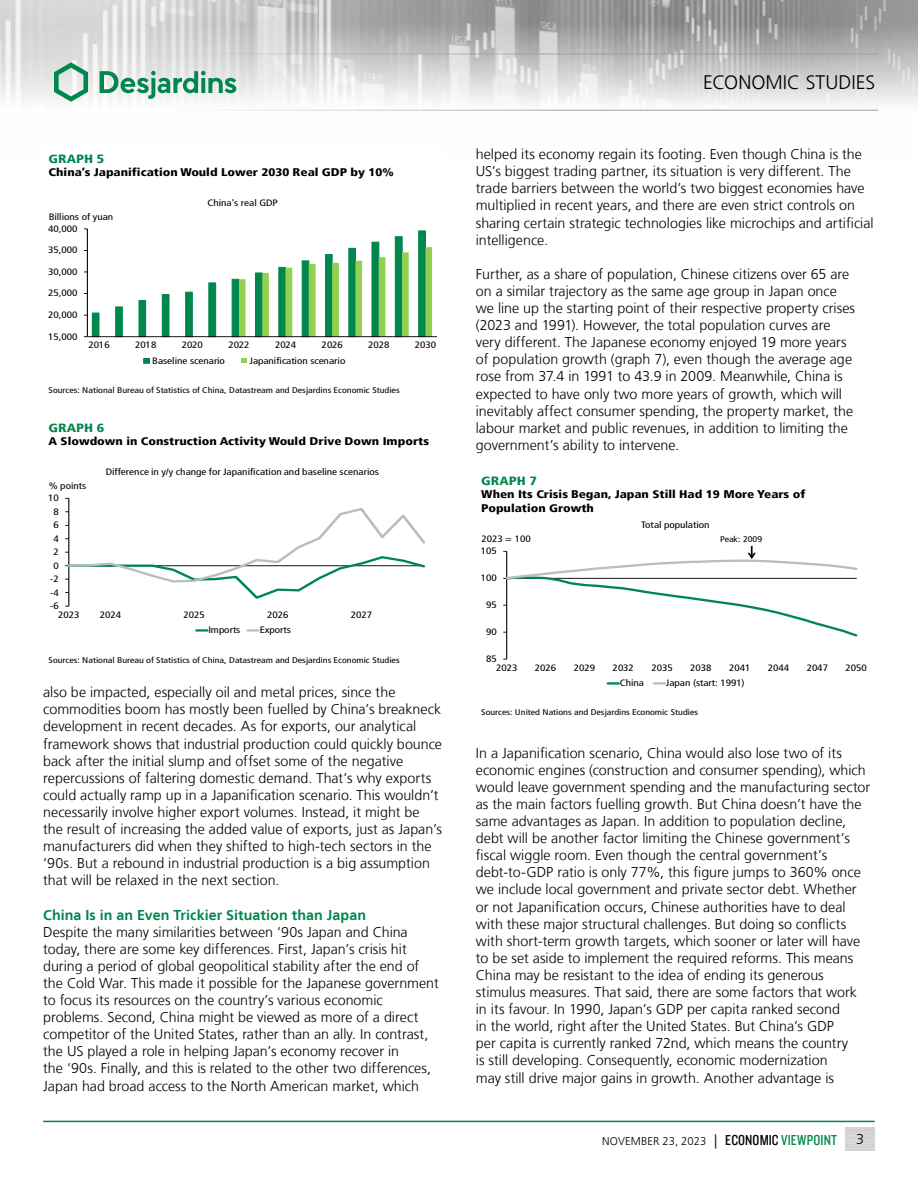
<style>
.page{position:relative;width:918px;height:1188px;background:#fff}
.page>*{position:absolute;margin:0;border:0;box-sizing:border-box;transform-origin:0 0}
.t1{font:300 19.5px "Frutiger LT";letter-spacing:.005em;color:#000}
.t2{font:300 14.25px/17.1px "Frutiger LT";color:#000}
.t3{font:700 14.25px "Frutiger LT";letter-spacing:.005em;color:#00874e}
.t4{font:900 condensed 12px "Frutiger LT";color:#00874e;scale:1.2 1}
.t5{font:300 11.25px "Frutiger LT";letter-spacing:.005em;color:#000}
.t6{font:900 condensed 11.1px/13.2px "Frutiger LT";color:#000;scale:1.2 1}
.t7{font:condensed 9.3px "Frutiger LT";color:#000;scale:1.2 1}
.t8{font:condensed 8.25px "Frutiger LT";color:#000;scale:1.2 1}
.s1{font-size:14.25px}
.s2{font-family:"Knockout 29 Junior Ltweight";font-weight:400;font-size:15px}
.s3{font-family:"Knockout 29 Junior Ltweight";font-weight:400;font-size:15px;color:#00874e}
</style>
<div class="page">
<img style="left:0;top:0;width:918px;height:110px">
<hr style="left:0;top:54px;width:878px;height:1px;background:#9d9d9c">
<hr style="left:0;top:110px;width:878px;height:1px;background:#9d9d9c">
<svg style="left:54px;top:62px;width:34px;height:40px"></svg>
<svg style="left:100px;top:71px;width:136px;height:28px"></svg>
<hr style="left:43px;top:1121px;width:832px;height:1px;background:#00874e">
<svg style="left:84px;top:229px;width:348px;height:108px"></svg>
<hr style="left:87px;top:336px;width:350px;height:1px;background:#000">
<svg style="left:144px;top:359px;width:5px;height:4px"></svg>
<svg style="left:241px;top:359px;width:6px;height:4px"></svg>
<hr style="left:69px;top:498px;width:1px;height:108px;background:#000">
<svg style="left:65px;top:506px;width:359px;height:94px"></svg>
<svg style="left:197px;top:629px;width:10px;height:3px"></svg>
<svg style="left:248px;top:629px;width:10px;height:3px"></svg>
<hr style="left:506px;top:551px;width:1px;height:108px;background:#000">
<svg style="left:608px;top:682px;width:10px;height:3px"></svg>
<svg style="left:654px;top:682px;width:11px;height:3px"></svg>
<svg style="left:503px;top:546px;width:354px;height:92px"></svg>
<p class="t4" style="left:49px;top:151px;width:48px">GRAPH 5</p>
<p class="t6" style="left:49px;top:166px;width:289px">China’s Japanification Would Lower 2030 Real GDP by 10%</p>
<p class="t7" style="left:49px;top:211px;width:55px">Billions of yuan</p>
<p class="t7" style="left:48px;top:223px;width:26px">40,000</p>
<p class="t7" style="left:48px;top:245px;width:26px">35,000</p>
<p class="t7" style="left:48px;top:266px;width:26px">30,000</p>
<p class="t7" style="left:48px;top:288px;width:26px">25,000</p>
<p class="t7" style="left:48px;top:309px;width:26px">20,000</p>
<p class="t7" style="left:207px;top:197px;width:60px">China's real GDP</p>
<p class="t7" style="left:48px;top:331px;width:26px">15,000</p>
<p class="t7" style="left:88px;top:340px;width:19px">2016</p>
<p class="t7" style="left:135px;top:340px;width:19px">2018</p>
<p class="t7" style="left:182px;top:340px;width:19px">2020</p>
<p class="t7" style="left:228px;top:340px;width:19px">2022</p>
<p class="t7" style="left:275px;top:340px;width:19px">2024</p>
<p class="t7" style="left:322px;top:340px;width:19px">2026</p>
<p class="t7" style="left:368px;top:340px;width:19px">2028</p>
<p class="t7" style="left:415px;top:340px;width:19px">2030</p>
<p class="t7" style="left:152px;top:355px;width:62px">Baseline scenario</p>
<p class="t7" style="left:250px;top:355px;width:81px">Japanification scenario</p>
<p class="t8" style="left:49px;top:385px;width:294px">Sources: National Bureau of Statistics of China, Datastream and Desjardins Economic Studies</p>
<p class="t4" style="left:49px;top:421px;width:48px">GRAPH 6</p>
<p class="t6" style="left:49px;top:435px;width:319px">A Slowdown in Construction Activity Would Drive Down Imports</p>
<p class="t7" style="left:49px;top:480px;width:33px">% points</p>
<p class="t7" style="left:48px;top:493px;width:10px">10</p>
<p class="t7" style="left:53px;top:506px;width:6px">8</p>
<p class="t7" style="left:53px;top:519px;width:6px">6</p>
<p class="t7" style="left:53px;top:533px;width:6px">4</p>
<p class="t7" style="left:53px;top:546px;width:6px">2</p>
<p class="t7" style="left:53px;top:560px;width:6px">0</p>
<p class="t7" style="left:50px;top:573px;width:9px">-2</p>
<p class="t7" style="left:50px;top:587px;width:9px">-4</p>
<p class="t7" style="left:50px;top:600px;width:9px">-6</p>
<p class="t7" style="left:106px;top:466px;width:229px">Difference in y/y change for Japanification and baseline scenarios</p>
<p class="t7" style="left:58px;top:609px;width:19px">2023</p>
<p class="t7" style="left:100px;top:609px;width:19px">2024</p>
<p class="t7" style="left:184px;top:609px;width:19px">2025</p>
<p class="t7" style="left:267px;top:609px;width:19px">2026</p>
<p class="t7" style="left:351px;top:609px;width:19px">2027</p>
<p class="t7" style="left:208px;top:625px;width:28px">Imports</p>
<p class="t7" style="left:260px;top:625px;width:28px">Exports</p>
<p class="t8" style="left:49px;top:655px;width:294px">Sources: National Bureau of Statistics of China, Datastream and Desjardins Economic Studies</p>
<p class="t2" style="left:43px;top:684px;width:400px">also be impacted, especially oil and metal prices, since the commodities boom has mostly been fuelled by China’s breakneck development in recent decades. As for exports, our analytical framework shows that industrial production could quickly bounce back after the initial slump and offset some of the negative repercussions of faltering domestic demand. That’s why exports could actually ramp up in a Japanification scenario. This wouldn’t necessarily involve higher export volumes. Instead, it might be the result of increasing the added value of exports, just as Japan’s manufacturers did when they shifted to high-tech sectors in the ‘90s. But a rebound in industrial production is a big assumption that will be relaxed in the next section.</p>
<p class="t3" style="left:43px;top:906px;width:324px">China Is in an Even Trickier Situation than Japan</p>
<p class="t2" style="left:43px;top:923px;width:397px">Despite the many similarities between ‘90s Japan and China today, there are some key differences. First, Japan’s crisis hit during a period of global geopolitical stability after the end of the Cold War. This made it possible for the Japanese government to focus its resources on the country’s various economic problems. Second, China might be viewed as more of a direct competitor of the United States, rather than an ally. In contrast, the US played a role in helping Japan’s economy recover in<br>the ‘90s. Finally, and this is related to the other two differences, Japan had broad access to the North American market, which</p>
<h1 class="t1" style="left:703px;top:72px;width:174px">ECONOMIC STUDIES</h1>
<p class="t2" style="left:476px;top:146px;width:399px">helped its economy regain its footing. Even though China is the US’s biggest trading partner, its situation is very different. The trade barriers between the world’s two biggest economies have multiplied in recent years, and there are even strict controls on sharing certain strategic technologies like microchips and artificial intelligence.</p>
<p class="t2" style="left:476px;top:266px;width:381px">Further, as a share of population, Chinese citizens over 65 are on a similar trajectory as the same age group in Japan once we line up the starting point of their respective property crises (2023 and 1991). However, the total population curves are very different. The Japanese economy enjoyed 19 more years of population growth (graph 7), even though the average age rose from 37.4 in 1991 to 43.9 in 2009. Meanwhile, China is expected to have only two more years of growth, which will inevitably affect consumer spending, the property market, the labour market and public revenues, in addition to limiting the government’s ability to intervene.</p>
<p class="t4" style="left:481px;top:474px;width:48px">GRAPH 7</p>
<p class="t6" style="left:481px;top:488px;width:271px">When Its Crisis Began, Japan Still Had 19 More Years of<br>Population Growth</p>
<p class="t7" style="left:481px;top:533px;width:43px">2023 = 100</p>
<p class="t7" style="left:481px;top:546px;width:15px">105</p>
<p class="t7" style="left:481px;top:572px;width:15px">100</p>
<p class="t7" style="left:486px;top:599px;width:10px">95</p>
<p class="t7" style="left:486px;top:626px;width:10px">90</p>
<p class="t7" style="left:486px;top:653px;width:10px">85</p>
<p class="t7" style="left:641px;top:519px;width:59px">Total population</p>
<p class="t8" style="left:720px;top:534px;width:36px">Peak: 2009</p>
<p class="t7" style="left:496px;top:662px;width:19px">2023</p>
<p class="t7" style="left:535px;top:662px;width:19px">2026</p>
<p class="t7" style="left:574px;top:662px;width:19px">2029</p>
<p class="t7" style="left:613px;top:662px;width:19px">2032</p>
<p class="t7" style="left:651px;top:662px;width:19px">2035</p>
<p class="t7" style="left:690px;top:662px;width:19px">2038</p>
<p class="t7" style="left:729px;top:662px;width:19px">2041</p>
<p class="t7" style="left:768px;top:662px;width:19px">2044</p>
<p class="t7" style="left:807px;top:662px;width:19px">2047</p>
<p class="t7" style="left:846px;top:662px;width:19px">2050</p>
<p class="t7" style="left:620px;top:678px;width:22px">China</p>
<p class="t7" style="left:666px;top:678px;width:67px">Japan (start: 1991)</p>
<p class="t8" style="left:481px;top:708px;width:182px">Sources: United Nations and Desjardins Economic Studies</p>
<p class="t2" style="left:476px;top:744px;width:396px">In a Japanification scenario, China would also lose two of its economic engines (construction and consumer spending), which would leave government spending and the manufacturing sector as the main factors fuelling growth. But China doesn’t have the same advantages as Japan. In addition to population decline, debt will be another factor limiting the Chinese government’s fiscal wiggle room. Even though the central government’s debt‑to-GDP ratio is only 77%, this figure jumps to 360% once we include local government and private sector debt. Whether or not Japanification occurs, Chinese authorities have to deal with these major structural challenges. But doing so conflicts with short-term growth targets, which sooner or later will have to be set aside to implement the required reforms. This means China may be resistant to the idea of ending its generous stimulus measures. That said, there are some factors that work in its favour. In 1990, Japan’s GDP per capita ranked second<br>in the world, right after the United States. But China’s GDP<br>per capita is currently ranked 72nd, which means the country<br>is still developing. Consequently, economic modernization<br>may still drive major gains in growth. Another advantage is</p>
<p class="t5" style="left:602px;top:1135px;width:237px">NOVEMBER 23, 2023 <span class="s1">|</span> <span class="s2">ECONOMIC</span> <span class="s3">VIEWPOINT</span></p>
<p class="t2" style="left:856px;top:1131px;width:9px">3</p>
</div>
